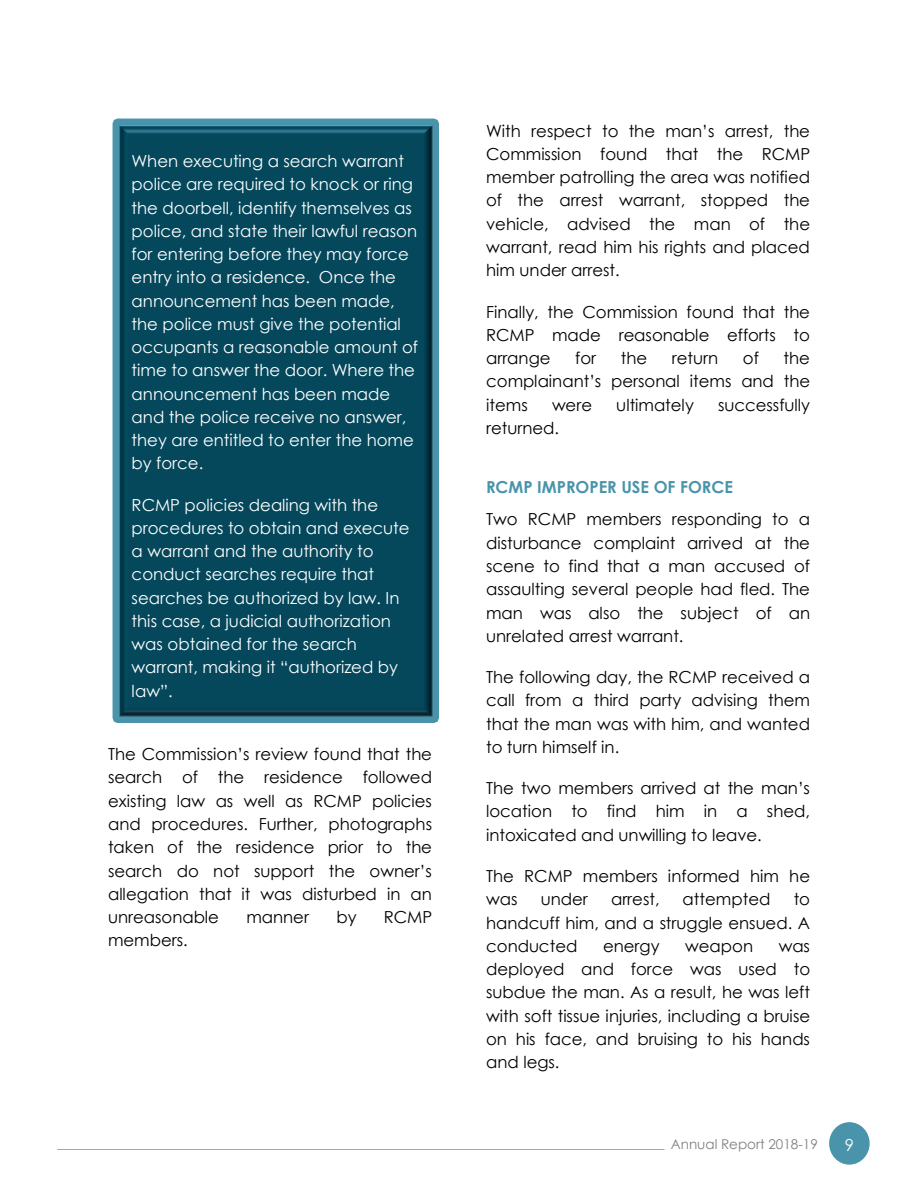
<style>
.page{position:relative;width:918px;height:1188px;background:#fff}
.page>*{position:absolute;margin:0;border:0;box-sizing:border-box;transform-origin:0 0}
.t1{font:16.65px "Century Gothic";color:#fff}
.t2{font:16.5px/23.2px "Century Gothic";color:#000;text-align:justify}
.t3{font:16.5px/23.2px "Century Gothic";color:#fff}
.t4{font:700 16.5px "Century Gothic";color:#4994ab}
.t5{font:16.5px "Century Gothic";color:#fff}
.t6{font:13.5px "Century Gothic";color:#808080}
</style>
<div class="page">
<img style="left:113px;top:119px;width:325px;height:603px">
<hr style="left:57px;top:1149px;width:608px;height:1px;background:#0e4e5f">
<div style="left:829px;top:1122px;width:41px;height:43px;background:#4994ab;border-radius:50%"></div>
<p class="t3" style="left:132px;top:149px;width:288px">When executing a search warrant police are required to knock or ring the doorbell, identify themselves as police, and state their lawful reason for entering before they may force entry into a residence. Once the announcement has been made, the police must give the potential occupants a reasonable amount of</p>
<p class="t1" style="left:132px;top:359px;width:285px">time to answer the door. Where the</p>
<p class="t3" style="left:132px;top:381px;width:284px">announcement has been made and the police receive no answer, they are entitled to enter the home by force.</p>
<p class="t3" style="left:132px;top:492px;width:279px">RCMP policies dealing with the procedures to obtain and execute a warrant and the authority to conduct searches require that searches be authorized by law. In</p>
<p class="t1" style="left:132px;top:610px;width:261px">this case, a judicial authorization</p>
<p class="t3" style="left:132px;top:632px;width:268px">was obtained for the search warrant, making it “authorized by law”.</p>
<p class="t2" style="left:108px;top:742px;width:326px">The Commission’s review found that the search of the residence followed existing law as well as RCMP policies and procedures. Further, photographs taken of the residence prior to the search do not support the owner’s allegation that it was disturbed in an unreasonable</p>
<p class="t2" style="left:246px;top:905px;width:64px">manner</p>
<p class="t2" style="left:336px;top:905px;width:22px">by</p>
<p class="t2" style="left:384px;top:905px;width:50px">RCMP</p>
<p class="t2" style="left:108px;top:928px;width:81px">members.</p>
<p class="t2" style="left:486px;top:118px;width:326px">With respect to the man’s arrest, the Commission found that the RCMP member patrolling the area was notified of the arrest warrant, stopped the vehicle, advised the man of the warrant, read him his rights and placed him under arrest.</p>
<p class="t2" style="left:486px;top:299px;width:326px">Finally, the Commission found that the RCMP made reasonable efforts to arrange</p>
<p class="t2" style="left:575px;top:346px;width:22px">for</p>
<p class="t2" style="left:621px;top:346px;width:28px">the</p>
<p class="t2" style="left:672px;top:346px;width:48px">return</p>
<p class="t2" style="left:743px;top:346px;width:18px">of</p>
<p class="t2" style="left:486px;top:346px;width:326px;text-indent:298px">the complainant’s personal items and the items</p>
<p class="t2" style="left:552px;top:392px;width:42px">were</p>
<p class="t2" style="left:616px;top:392px;width:79px">ultimately</p>
<p class="t2" style="left:718px;top:392px;width:93px">successfully</p>
<p class="t2" style="left:486px;top:416px;width:75px">returned.</p>
<h2 class="t4" style="left:486px;top:476px;width:248px">RCMP IMPROPER USE OF FORCE</h2>
<p class="t2" style="left:486px;top:507px;width:326px">Two RCMP members responding to a disturbance complaint arrived at the scene to find that a man accused of assaulting several people had fled. The man was also the subject of an unrelated arrest warrant.</p>
<p class="t2" style="left:486px;top:665px;width:326px">The following day, the RCMP received a call from a third party advising them that the man was with him, and wanted to turn himself in.</p>
<p class="t2" style="left:486px;top:776px;width:326px">The two members arrived at the man’s location to find him in a shed, intoxicated and unwilling to leave.</p>
<p class="t2" style="left:486px;top:864px;width:326px">The RCMP members informed him he was</p>
<p class="t2" style="left:541px;top:887px;width:49px">under</p>
<p class="t2" style="left:611px;top:887px;width:50px">arrest,</p>
<p class="t2" style="left:683px;top:887px;width:89px">attempted</p>
<p class="t2" style="left:486px;top:887px;width:326px;text-indent:308px">to handcuff him, and a struggle ensued. A conducted</p>
<p class="t2" style="left:486px;top:934px;width:326px;text-indent:293px">was deployed and force was used to subdue the man. As a result, he was left with soft tissue injuries, including a bruise on his face, and bruising to his hands and legs.</p>
<p class="t2" style="left:603px;top:934px;width:58px">energy</p>
<p class="t2" style="left:685px;top:934px;width:70px">weapon</p>
<p class="t6" style="left:671px;top:1135px;width:149px">Annual Report 2018-19</p>
<p class="t5" style="left:845px;top:1133px;width:11px">9</p>
</div>
